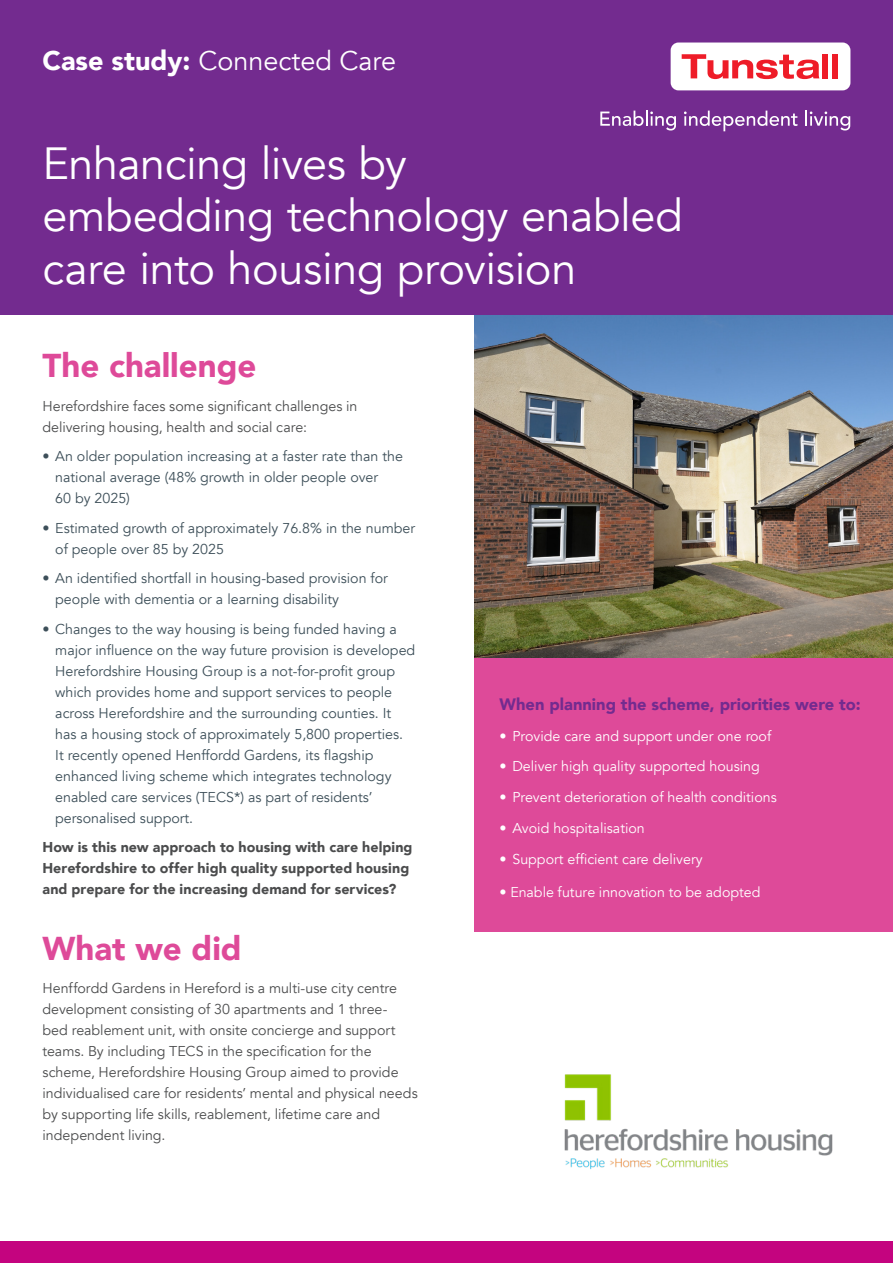
<style>
.page{position:relative;width:893px;height:1263px;background:#fff}
.page>*{position:absolute;margin:0;border:0;box-sizing:border-box;transform-origin:0 0}
._03_cover_header{font:45px/52.5px "Avenir";letter-spacing:-.01em;color:#fff}
._00_pink_header{font:900 33px "Avenir";color:#de4a99}
._03_white_header_lef{font:27px "Avenir";color:#fff}
._00_pink_header-2{font:900 16.5px "Avenir";color:#732b8f}
.t1{font:14.25px/21px "Avenir";color:#3d4f59}
._00_main_copy{font:14.25px/21px "Avenir";color:#4b4c4d}
._00_main_copy-2{font:14.25px "Avenir";color:#fff}
._00_main_copy-3{font:900 14.25px/21px "Avenir";letter-spacing:.005em;color:#4b4c4d}
.s1{font-weight:900}
</style>
<div class="page">
<div style="left:474px;top:621px;width:419px;height:311px;background:#de4a99"></div>
<img style="left:474px;top:315px;width:419px;height:342px">
<div style="left:0;top:0;width:893px;height:315px;background:#732b8f"></div>
<div style="left:0;top:1242px;width:893px;height:21px;background:#c4047f"></div>
<div style="left:671px;top:43px;width:179px;height:47px;background:#fff;border-radius:8px"></div>
<svg style="left:682px;top:54px;width:137px;height:25px"></svg>
<div style="left:822px;top:54px;width:6px;height:24px;background:#ee1c28"></div>
<div style="left:832px;top:54px;width:6px;height:24px;background:#ee1c28"></div>
<svg style="left:600px;top:111px;width:76px;height:19px"></svg>
<svg style="left:684px;top:111px;width:113px;height:20px"></svg>
<svg style="left:805px;top:111px;width:45px;height:19px"></svg>
<img style="left:564px;top:1074px;width:269px;height:96px">
<p class="_03_white_header_lef" style="left:43px;top:44px;width:355px"><span class="s1">Case study:</span> Connected Care</p>
<p class="_03_cover_header" style="left:43px;top:138px;width:642px">Enhancing lives by<br>embedding technology enabled care into housing provision</p>
<p class="_00_pink_header" style="left:43px;top:337px;width:215px">The challenge</p>
<p class="_00_main_copy" style="left:43px;top:396px;width:316px">Herefordshire faces some significant challenges in delivering housing, health and social care:</p>
<p class="t1" style="left:55px;top:446px;width:349px;text-indent:-13px">• An older population increasing at a faster rate than the national average (48% growth in older people over<br>60 by 2025)</p>
<p class="t1" style="left:55px;top:518px;width:361px;text-indent:-13px">• Estimated growth of approximately 76.8% in the number of people over 85 by 2025</p>
<p class="t1" style="left:55px;top:568px;width:334px;text-indent:-13px">• An identified shortfall in housing-based provision for people with dementia or a learning disability</p>
<p class="t1" style="left:55px;top:619px;width:361px;text-indent:-13px">• Changes to the way housing is being funded having a major influence on the way future provision is developed Herefordshire Housing Group is a not-for-profit group which provides home and support services to people across Herefordshire and the surrounding counties. It has a housing stock of approximately 5,800 properties.<br>It recently opened Henffordd Gardens, its flagship enhanced living scheme which integrates technology enabled care services (TECS*) as part of residents’ personalised support.</p>
<p class="_00_main_copy-3" style="left:43px;top:837px;width:372px">How is this new approach to housing with care helping<br>Herefordshire to offer high quality supported housing and prepare for the increasing demand for services?</p>
<p class="_00_pink_header" style="left:43px;top:920px;width:201px">What we did</p>
<p class="_00_main_copy" style="left:43px;top:978px;width:377px">Henffordd Gardens in Hereford is a multi-use city centre development consisting of 30 apartments and 1 three-<br>bed reablement unit, with onsite concierge and support teams. By including TECS in the specification for the scheme, Herefordshire Housing Group aimed to provide individualised care for residents’ mental and physical needs by supporting life skills, reablement, lifetime care and independent living.</p>
<p class="_00_pink_header-2" style="left:500px;top:690px;width:363px">When planning the scheme, priorities were to:</p>
<p class="_00_main_copy-2" style="left:500px;top:727px;width:273px">• Provide care and support under one roof</p>
<p class="_00_main_copy-2" style="left:500px;top:758px;width:262px">• Deliver high quality supported housing</p>
<p class="_00_main_copy-2" style="left:500px;top:789px;width:279px">• Prevent deterioration of health conditions</p>
<p class="_00_main_copy-2" style="left:500px;top:819px;width:147px">• Avoid hospitalisation</p>
<p class="_00_main_copy-2" style="left:500px;top:850px;width:204px">• Support efficient care delivery</p>
<p class="_00_main_copy-2" style="left:500px;top:884px;width:262px">• Enable future innovation to be adopted</p>
</div>
